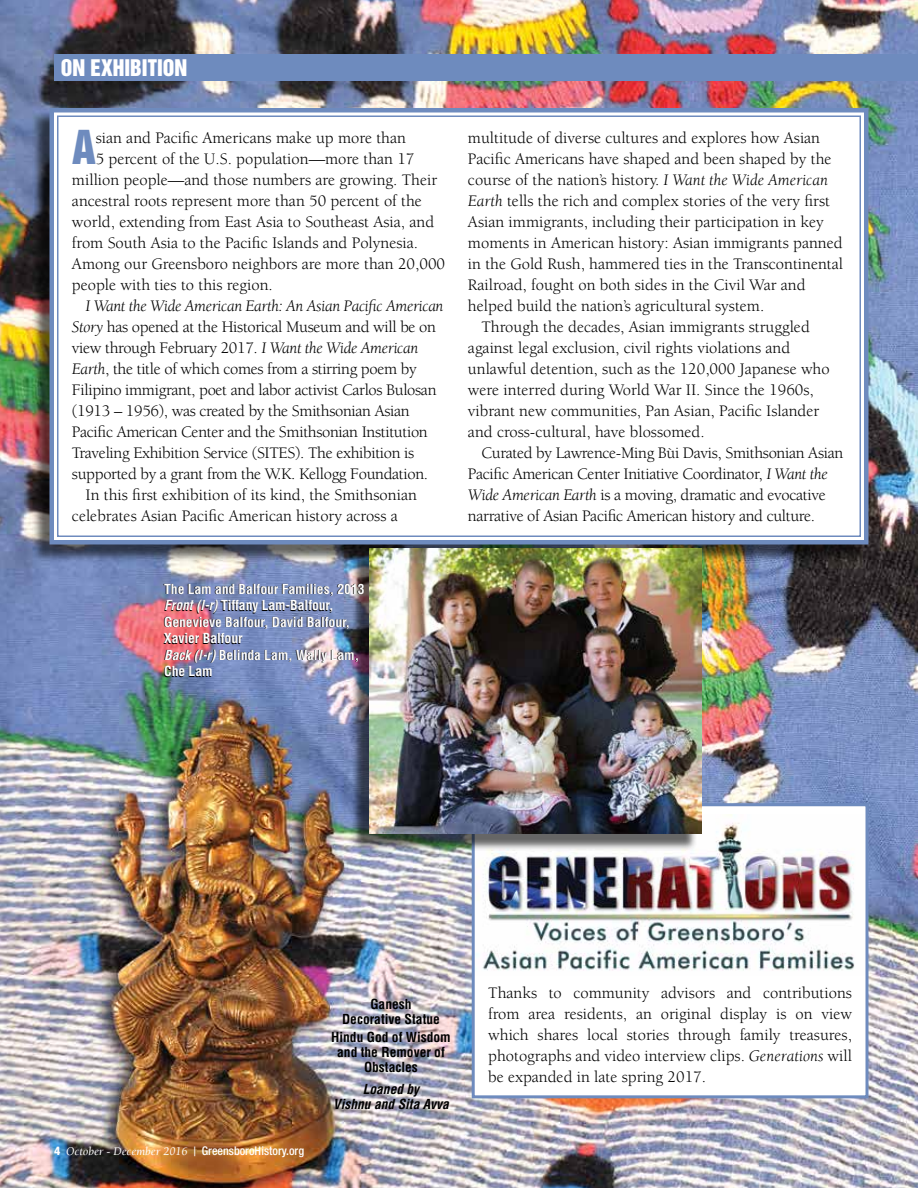
<style>
.page{position:relative;width:918px;height:1188px;background:#fff}
.page>*{position:absolute;margin:0;border:0;box-sizing:border-box;transform-origin:0 0}
.t1{font:42.75px "Helvetica Inserat LT Std";color:#6e8bbe}
.t2{font:21px "Helvetica Inserat LT Std";color:#fff}
.t3{font:16.5px/21px "Berkeley";color:#000;text-align:justify}
.t4{font:16.5px "Berkeley";letter-spacing:-.02em;color:#000}
.t5{font:italic 16.5px "Berkeley";letter-spacing:-.02em;color:#000}
.t6{font:700 condensed 13.5px/16.5px "Helvetica LT Std";color:#fff}
.t7{font:700 condensed 13.5px/15px "Helvetica LT Std";color:#000;text-align:center}
.t8{font:italic 700 condensed 13.5px/15px "Helvetica LT Std";color:#000;text-align:center}
.t9{font:500 condensed 12px "Helvetica Neue LT Std";color:#fff}
.s1{font-style:italic}
.s2{font-weight:800}
.s3{font-family:"Berkeley";font-weight:400;font-style:italic;font-stretch:normal}
.s4{font-family:"Berkeley";font-weight:700;font-stretch:normal}
</style>
<div class="page">
<img style="left:0;top:0;width:918px;height:1188px">
<div style="left:54px;top:54px;width:864px;height:27px;background:#6e8bbe"></div>
<div style="left:31px;top:110px;width:835px;height:453px;background:#000;opacity:.6"></div>
<svg style="left:47px;top:106px;width:824px;height:441px"></svg>
<div style="left:57px;top:115px;width:804px;height:422px;border:2px solid #6e8bbe"></div>
<div style="left:473px;top:805px;width:394px;height:292px;background:#fff"></div>
<div style="left:472px;top:803px;width:396px;height:295px;border:3px solid #6e8bbe"></div>
<img style="left:476px;top:815px;width:389px;height:161px">
<div style="left:351px;top:552px;width:347px;height:299px;background:#000;opacity:.6"></div>
<img style="left:369px;top:548px;width:332px;height:286px">
<p class="t2" style="left:61px;top:55px;width:128px">ON EXHIBITION</p>
<h1 class="t1" style="left:72px;top:121px;width:25px">A</h1>
<p class="t3" style="left:96px;top:127px;width:312px">sian and Pacific Americans make up more than</p>
<p class="t3" style="left:96px;top:148px;width:320px">5 percent of the U.S. population—more than 17</p>
<p class="t3" style="left:72px;top:169px;width:367px">million people—and those numbers are growing. Their</p>
<p class="t3" style="left:72px;top:190px;width:351px">ancestral roots represent more than 50 percent of the</p>
<p class="t3" style="left:72px;top:211px;width:364px">world, extending from East Asia to Southeast Asia, and</p>
<p class="t3" style="left:72px;top:232px;width:348px">from South Asia to the Pacific Islands and Polynesia.</p>
<p class="t3" style="left:72px;top:253px;width:375px">Among our Greensboro neighbors are more than 20,000</p>
<p class="t3" style="left:72px;top:274px;width:202px">people with ties to this region.</p>
<p class="t5" style="left:85px;top:297px;width:360px">I Want the Wide American Earth: An Asian Pacific American</p>
<p class="t4" style="left:72px;top:318px;width:366px"><span class="s1">Story</span> has opened at the Historical Museum and will be on</p>
<p class="t4" style="left:72px;top:339px;width:348px">view through February 2017. <span class="s1">I Want the Wide American</span></p>
<p class="t4" style="left:72px;top:360px;width:346px"><span class="s1">Earth</span>, the title of which comes from a stirring poem by</p>
<p class="t4" style="left:72px;top:381px;width:366px">Filipino immigrant, poet and labor activist Carlos Bulosan</p>
<p class="t4" style="left:72px;top:402px;width:339px">(1913 – 1956), was created by the Smithsonian Asian</p>
<p class="t4" style="left:72px;top:423px;width:357px">Pacific American Center and the Smithsonian Institution</p>
<p class="t4" style="left:72px;top:444px;width:344px">Traveling Exhibition Service (SITES). The exhibition is</p>
<p class="t4" style="left:72px;top:465px;width:358px">supported by a grant from the W.K. Kellogg Foundation.</p>
<p class="t3" style="left:85px;top:485px;width:333px">In this first exhibition of its kind, the Smithsonian</p>
<p class="t3" style="left:72px;top:506px;width:327px">celebrates Asian Pacific American history across a</p>
<p class="t3" style="left:468px;top:128px;width:354px">multitude of diverse cultures and explores how Asian</p>
<p class="t3" style="left:468px;top:149px;width:365px">Pacific Americans have shaped and been shaped by the</p>
<p class="t3" style="left:468px;top:170px;width:361px">course of the nation’s history. <span class="s1">I Want the Wide American</span></p>
<p class="t3" style="left:468px;top:191px;width:364px"><span class="s1">Earth</span> tells the rich and complex stories of the very first</p>
<p class="t3" style="left:468px;top:212px;width:357px">Asian immigrants, including their participation in key</p>
<p class="t3" style="left:468px;top:233px;width:376px">moments in American history: Asian immigrants panned</p>
<p class="t3" style="left:468px;top:254px;width:377px">in the Gold Rush, hammered ties in the Transcontinental</p>
<p class="t3" style="left:468px;top:275px;width:339px">Railroad, fought on both sides in the Civil War and</p>
<p class="t3" style="left:468px;top:296px;width:298px">helped build the nation’s agricultural system.</p>
<p class="t3" style="left:481px;top:317px;width:330px">Through the decades, Asian immigrants struggled</p>
<p class="t3" style="left:468px;top:338px;width:324px">against legal exclusion, civil rights violations and</p>
<p class="t3" style="left:468px;top:359px;width:363px">unlawful detention, such as the 120,000 Japanese who</p>
<p class="t3" style="left:468px;top:380px;width:347px">were interred during World War II. Since the 1960s,</p>
<p class="t3" style="left:468px;top:401px;width:353px">vibrant new communities, Pan Asian, Pacific Islander</p>
<p class="t3" style="left:468px;top:422px;width:238px">and cross-cultural, have blossomed.</p>
<p class="t4" style="left:481px;top:444px;width:363px">Curated by Lawrence-Ming Bùi Davis, Smithsonian Asian</p>
<p class="t4" style="left:468px;top:465px;width:361px">Pacific American Center Initiative Coordinator, <span class="s1">I Want the</span></p>
<p class="t4" style="left:468px;top:486px;width:359px"><span class="s1">Wide American Earth</span> is a moving, dramatic and evocative</p>
<p class="t4" style="left:468px;top:507px;width:349px">narrative of Asian Pacific American history and culture.</p>
<p class="t6" style="left:164px;top:581px;width:202px">The Lam and Balfour Families, 2013<br><span class="s1">Front (l-r)</span> Tiffany Lam-Balfour,<br>Genevieve Balfour, David Balfour,<br>Xavier Balfour<br><span class="s1">Back (l-r)</span> Belinda Lam, Wally Lam,<br>Che Lam</p>
<p class="t9" style="left:54px;top:1144px;width:252px"><span class="s2">4</span> <span class="s3">October - December 2016</span> <span class="s4">|</span> GreensboroHistory.org</p>
<p class="t7" style="left:342px;top:997px;width:99px">Ganesh<br>Decorative Statue</p>
<p class="t7" style="left:331px;top:1029px;width:121px">Hindu God of Wisdom and the Remover of<br>Obstacles</p>
<p class="t8" style="left:333px;top:1081px;width:117px">Loaned by<br>Vishnu and Sita Avva</p>
<p class="t3" style="left:488px;top:983px;width:365px">Thanks to community advisors and contributions from area residents, an original display is on view which shares local stories through family treasures, photographs and video interview clips. <span class="s1">Generations</span> will be expanded in late spring 2017.</p>
</div>
